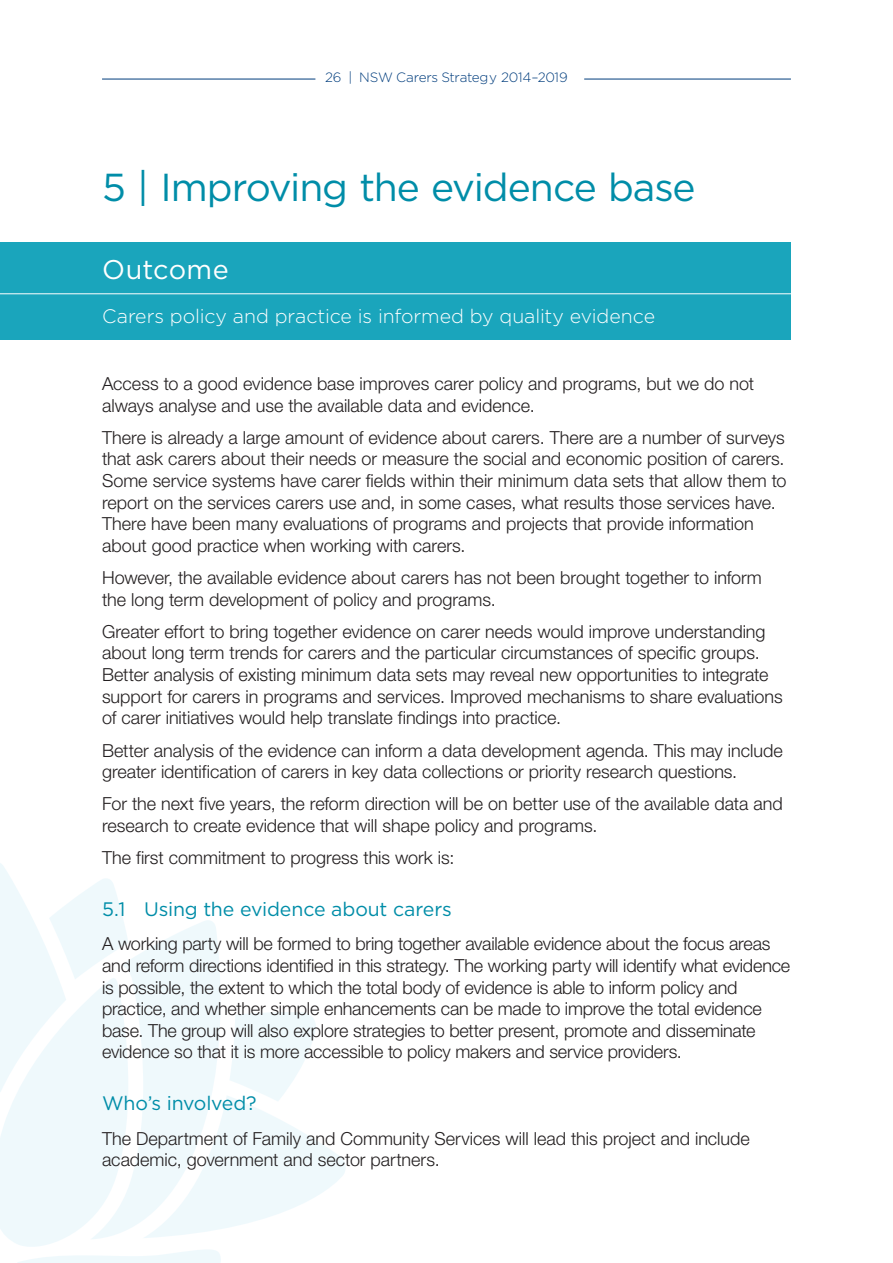
<style>
.page{position:relative;width:893px;height:1263px;background:#fff}
.page>*{position:absolute;margin:0;border:0;box-sizing:border-box;transform-origin:0 0}
._001_heading_5_focus{font:39px "Gotham";letter-spacing:-.03em;color:#008da8}
.outcomes_head{font:27px "Gotham";letter-spacing:.015em;color:#fff}
._001_outcome{font:300 19.5px "Gotham";letter-spacing:-.005em;color:#fff}
._001_heading_level_3{font:19.5px "Gotham";letter-spacing:-.01em;color:#008da8}
._002_Body_copy{font:300 18px/21.6px "Helvetica Neue LT Std";letter-spacing:-.005em;color:#231f20}
.t1{font:300 13.5px "Gotham";letter-spacing:-.02em;color:#013d7d}
</style>
<div class="page">
<svg style="left:0;top:863px;width:346px;height:400px"></svg>
<hr style="left:102px;top:79px;width:213px;height:1px;background:#013d7d">
<hr style="left:584px;top:79px;width:207px;height:1px;background:#013d7d">
<div style="left:0;top:242px;width:791px;height:98px;background:#1aa5bc"></div>
<hr style="left:0;top:293px;width:843px;height:1px;background:#fff">
<p class="t1" style="left:325px;top:69px;width:244px">26 | NSW Carers Strategy 2014–2019</p>
<p class="_001_heading_5_focus" style="left:102px;top:163px;width:595px">5 | Improving the evidence base</p>
<p class="outcomes_head" style="left:102px;top:252px;width:128px">Outcome</p>
<p class="_001_outcome" style="left:102px;top:304px;width:554px">Carers policy and practice is informed by quality evidence</p>
<p class="_002_Body_copy" style="left:102px;top:372px;width:653px">Access to a good evidence base improves carer policy and programs, but we do not always analyse and use the available data and evidence.</p>
<p class="_002_Body_copy" style="left:102px;top:426px;width:686px">There is already a large amount of evidence about carers. There are a number of surveys that ask carers about their needs or measure the social and economic position of carers.<br>Some service systems have carer fields within their minimum data sets that allow them to report on the services carers use and, in some cases, what results those services have.<br>There have been many evaluations of programs and projects that provide information about good practice when working with carers.</p>
<p class="_002_Body_copy" style="left:102px;top:566px;width:661px">However, the available evidence about carers has not been brought together to inform the long term development of policy and programs.</p>
<p class="_002_Body_copy" style="left:102px;top:620px;width:682px">Greater effort to bring together evidence on carer needs would improve understanding about long term trends for carers and the particular circumstances of specific groups.<br>Better analysis of existing minimum data sets may reveal new opportunities to integrate support for carers in programs and services. Improved mechanisms to share evaluations of carer initiatives would help translate findings into practice.</p>
<p class="_002_Body_copy" style="left:102px;top:739px;width:682px">Better analysis of the evidence can inform a data development agenda. This may include greater identification of carers in key data collections or priority research questions.</p>
<p class="_002_Body_copy" style="left:102px;top:793px;width:682px">For the next five years, the reform direction will be on better use of the available data and research to create evidence that will shape policy and programs.</p>
<p class="_002_Body_copy" style="left:102px;top:846px;width:354px">The first commitment to progress this work is:</p>
<h3 class="_001_heading_level_3" style="left:102px;top:897px;width:351px">5.1 Using the evidence about carers</h3>
<p class="_002_Body_copy" style="left:102px;top:933px;width:690px">A working party will be formed to bring together available evidence about the focus areas and reform directions identified in this strategy. The working party will identify what evidence is possible, the extent to which the total body of evidence is able to inform policy and practice, and whether simple enhancements can be made to improve the total evidence base. The group will also explore strategies to better present, promote and disseminate evidence so that it is more accessible to policy makers and service providers.</p>
<h3 class="_001_heading_level_3" style="left:102px;top:1091px;width:156px">Who’s involved?</h3>
<p class="_002_Body_copy" style="left:102px;top:1127px;width:649px">The Department of Family and Community Services will lead this project and include academic, government and sector partners.</p>
</div>
